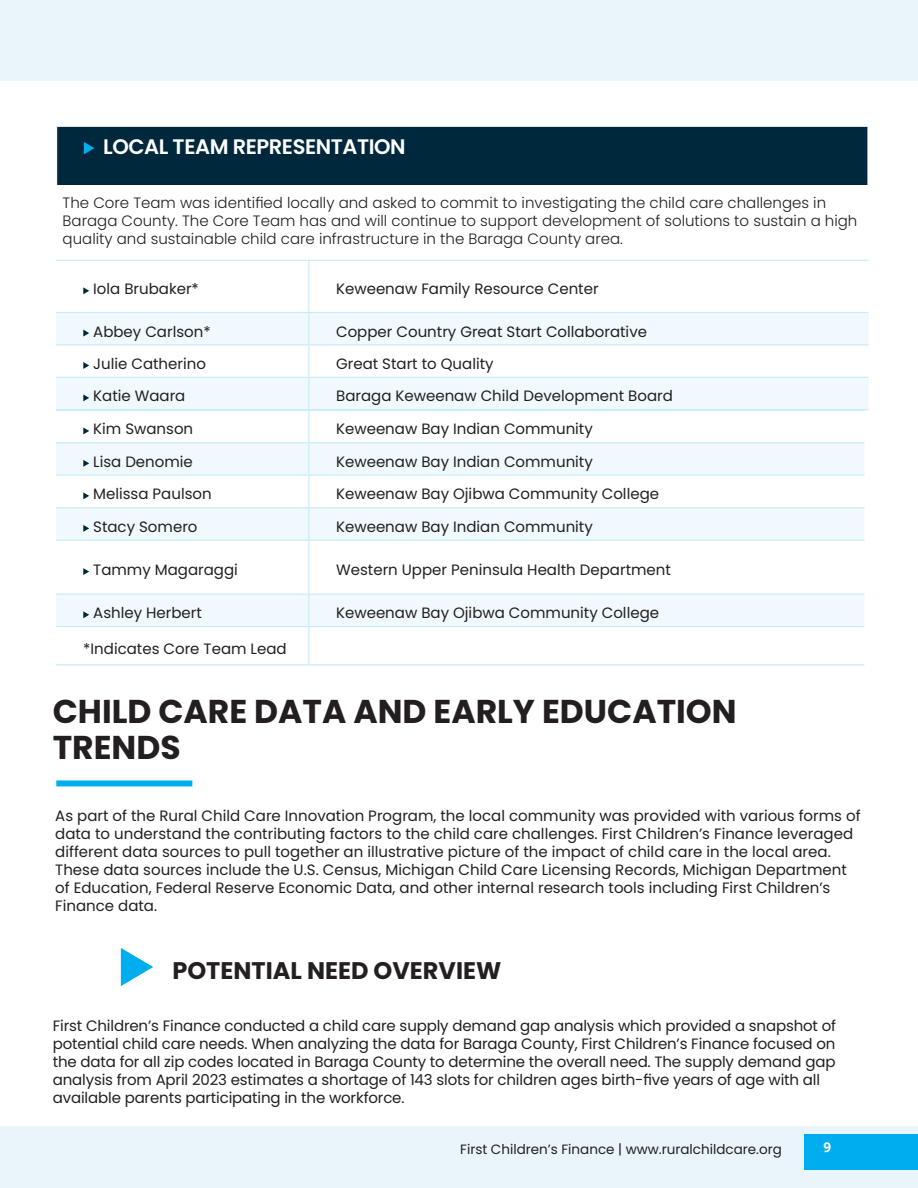
<style>
.page{position:relative;width:918px;height:1188px;background:#fff}
.page>*{position:absolute;margin:0;border:0;box-sizing:border-box;transform-origin:0 0}
.t1{font:700 33px/36px "Poppins";color:#231f20}
.t2{font:700 24px "Poppins";color:#231f20}
.Table_Header__9_pt{font:600 21px "Poppins";letter-spacing:-.02em;color:#fff}
.Left_Column_8_pt{font:15px/18px "Poppins";color:#231f20}
.t3{font:300 15px/18px "Poppins";color:#231f20}
.t4{font:13.5px "Poppins";color:#231f20}
.t5{font:700 13.5px "Open Sans";color:#fff}
</style>
<div class="page">
<div style="left:0;top:0;width:918px;height:81px;background:#eaf4fb"></div>
<div style="left:0;top:1126px;width:918px;height:62px;background:#eaf4fb"></div>
<div style="left:804px;top:1134px;width:114px;height:35px;background:#00aeef"></div>
<div style="left:57px;top:126px;width:811px;height:60px;background:#00283d"></div>
<hr style="left:56px;top:126px;width:813px;height:1px;background:#fff">
<hr style="left:867px;top:127px;width:2px;height:58px;background:#fff">
<hr style="left:56px;top:185px;width:813px;height:1px;background:#fff">
<svg style="left:84px;top:142px;width:10px;height:12px"></svg>
<svg style="left:56px;top:443px;width:808px;height:183px;fill:#f0f9fd"></svg>
<hr style="left:56px;top:410px;width:253px;height:1px;background:#c6eafa">
<hr style="left:309px;top:410px;width:555px;height:1px;background:#c6eafa">
<hr style="left:308px;top:411px;width:1px;height:31px;background:#c6eafa">
<hr style="left:56px;top:442px;width:253px;height:1px;background:#c6eafa">
<hr style="left:309px;top:442px;width:555px;height:1px;background:#c6eafa">
<hr style="left:308px;top:443px;width:1px;height:32px;background:#c6eafa">
<hr style="left:56px;top:475px;width:253px;height:1px;background:#c6eafa">
<hr style="left:309px;top:475px;width:555px;height:1px;background:#c6eafa">
<hr style="left:308px;top:476px;width:1px;height:31px;background:#c6eafa">
<hr style="left:56px;top:507px;width:253px;height:1px;background:#c6eafa">
<hr style="left:309px;top:507px;width:555px;height:1px;background:#c6eafa">
<hr style="left:308px;top:508px;width:1px;height:32px;background:#c6eafa">
<hr style="left:56px;top:540px;width:253px;height:1px;background:#c6eafa">
<hr style="left:309px;top:540px;width:555px;height:1px;background:#c6eafa">
<hr style="left:308px;top:541px;width:1px;height:53px;background:#c6eafa">
<hr style="left:56px;top:594px;width:253px;height:1px;background:#c6eafa">
<hr style="left:309px;top:594px;width:555px;height:1px;background:#c6eafa">
<hr style="left:308px;top:595px;width:1px;height:31px;background:#c6eafa">
<hr style="left:56px;top:626px;width:253px;height:1px;background:#c6eafa">
<hr style="left:309px;top:626px;width:555px;height:1px;background:#c6eafa">
<hr style="left:308px;top:627px;width:1px;height:37px;background:#c6eafa">
<hr style="left:56px;top:664px;width:253px;height:1px;background:#c6eafa">
<hr style="left:309px;top:664px;width:555px;height:1px;background:#c6eafa">
<svg style="left:83px;top:427px;width:6px;height:7px"></svg>
<svg style="left:83px;top:460px;width:6px;height:7px"></svg>
<svg style="left:83px;top:492px;width:6px;height:7px"></svg>
<svg style="left:83px;top:525px;width:6px;height:7px"></svg>
<svg style="left:83px;top:568px;width:6px;height:7px"></svg>
<svg style="left:83px;top:611px;width:6px;height:7px"></svg>
<svg style="left:56px;top:313px;width:813px;height:96px;fill:#f0f9fd"></svg>
<hr style="left:56px;top:260px;width:253px;height:1px;background:#c6eafa">
<hr style="left:309px;top:260px;width:560px;height:1px;background:#c6eafa">
<hr style="left:308px;top:261px;width:1px;height:51px;background:#c6eafa">
<hr style="left:56px;top:312px;width:253px;height:1px;background:#c6eafa">
<hr style="left:309px;top:312px;width:560px;height:1px;background:#c6eafa">
<hr style="left:308px;top:313px;width:1px;height:31px;background:#c6eafa">
<hr style="left:56px;top:344px;width:253px;height:1px;background:#c6eafa">
<hr style="left:309px;top:344px;width:560px;height:1px;background:#c6eafa">
<hr style="left:308px;top:345px;width:1px;height:32px;background:#c6eafa">
<hr style="left:56px;top:377px;width:253px;height:1px;background:#c6eafa">
<hr style="left:309px;top:377px;width:560px;height:1px;background:#c6eafa">
<hr style="left:308px;top:378px;width:1px;height:31px;background:#c6eafa">
<hr style="left:56px;top:409px;width:253px;height:1px;background:#c6eafa">
<hr style="left:309px;top:409px;width:560px;height:1px;background:#c6eafa">
<svg style="left:83px;top:287px;width:6px;height:7px"></svg>
<svg style="left:83px;top:330px;width:6px;height:7px"></svg>
<svg style="left:83px;top:362px;width:6px;height:7px"></svg>
<svg style="left:83px;top:394px;width:6px;height:7px"></svg>
<div style="left:56px;top:780px;width:136px;height:6px;background:#00aeef"></div>
<svg style="left:121px;top:948px;width:32px;height:38px"></svg>
<p class="Table_Header__9_pt" style="left:103px;top:135px;width:304px">LOCAL TEAM REPRESENTATION</p>
<p class="t3" style="left:63px;top:194px;width:796px">The Core Team was identified locally and asked to commit to investigating the child care challenges in<br>Baraga County. The Core Team has and will continue to support development of solutions to sustain a high quality and sustainable child care infrastructure in the Baraga County area.</p>
<p class="Left_Column_8_pt" style="left:93px;top:280px;width:107px">Iola Brubaker*</p>
<p class="Left_Column_8_pt" style="left:336px;top:280px;width:264px">Keweenaw Family Resource Center</p>
<p class="Left_Column_8_pt" style="left:93px;top:322px;width:119px">Abbey Carlson*</p>
<p class="Left_Column_8_pt" style="left:336px;top:322px;width:312px">Copper Country Great Start Collaborative</p>
<p class="Left_Column_8_pt" style="left:93px;top:355px;width:114px">Julie Catherino</p>
<p class="Left_Column_8_pt" style="left:336px;top:355px;width:159px">Great Start to Quality</p>
<p class="Left_Column_8_pt" style="left:93px;top:387px;width:94px">Katie Waara</p>
<p class="Left_Column_8_pt" style="left:336px;top:387px;width:338px">Baraga Keweenaw Child Development Board</p>
<p class="Left_Column_8_pt" style="left:93px;top:420px;width:102px">Kim Swanson</p>
<p class="Left_Column_8_pt" style="left:336px;top:420px;width:258px">Keweenaw Bay Indian Community</p>
<p class="Left_Column_8_pt" style="left:93px;top:453px;width:101px">Lisa Denomie</p>
<p class="Left_Column_8_pt" style="left:336px;top:453px;width:258px">Keweenaw Bay Indian Community</p>
<p class="Left_Column_8_pt" style="left:93px;top:485px;width:120px">Melissa Paulson</p>
<p class="Left_Column_8_pt" style="left:336px;top:485px;width:324px">Keweenaw Bay Ojibwa Community College</p>
<p class="Left_Column_8_pt" style="left:93px;top:518px;width:106px">Stacy Somero</p>
<p class="Left_Column_8_pt" style="left:336px;top:518px;width:258px">Keweenaw Bay Indian Community</p>
<p class="Left_Column_8_pt" style="left:93px;top:561px;width:146px">Tammy Magaraggi</p>
<p class="Left_Column_8_pt" style="left:336px;top:561px;width:336px">Western Upper Peninsula Health Department</p>
<p class="Left_Column_8_pt" style="left:93px;top:604px;width:110px">Ashley Herbert</p>
<p class="Left_Column_8_pt" style="left:336px;top:604px;width:324px">Keweenaw Bay Ojibwa Community College</p>
<p class="Left_Column_8_pt" style="left:83px;top:639px;width:205px">*Indicates Core Team Lead</p>
<p class="t1" style="left:53px;top:693px;width:685px">CHILD CARE DATA AND EARLY EDUCATION<br>TRENDS</p>
<p class="Left_Column_8_pt" style="left:55px;top:807px;width:807px">As part of the Rural Child Care Innovation Program, the local community was provided with various forms of data to understand the contributing factors to the child care challenges. First Children’s Finance leveraged different data sources to pull together an illustrative picture of the impact of child care in the local area.<br>These data sources include the U.S. Census, Michigan Child Care Licensing Records, Michigan Department of Education, Federal Reserve Economic Data, and other internal research tools including First Children’s Finance data.</p>
<p class="t2" style="left:172px;top:957px;width:330px">POTENTIAL NEED OVERVIEW</p>
<p class="Left_Column_8_pt" style="left:53px;top:1017px;width:785px">First Children’s Finance conducted a child care supply demand gap analysis which provided a snapshot of potential child care needs. When analyzing the data for Baraga County, First Children’s Finance focused on the data for all zip codes located in Baraga County to determine the overall need. The supply demand gap analysis from April 2023 estimates a shortage of 143 slots for children ages birth-five years of age with all available parents participating in the workforce.</p>
<p class="t4" style="left:460px;top:1141px;width:323px">First Children’s Finance | www.ruralchildcare.org</p>
<p class="t5" style="left:824px;top:1138px;width:9px">9</p>
</div>
